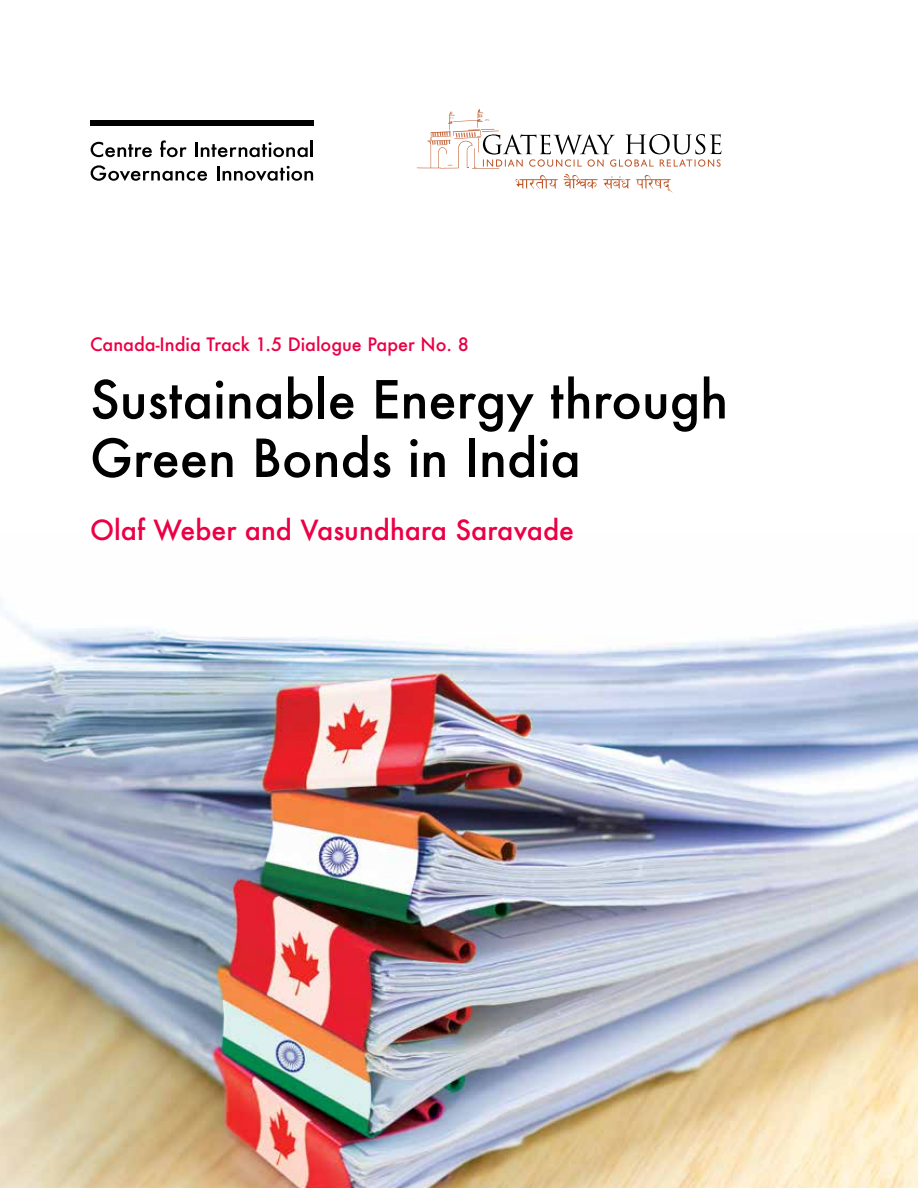
<style>
.page{position:relative;width:918px;height:1188px;background:#fff}
.page>*{position:absolute;margin:0;border:0;box-sizing:border-box;transform-origin:0 0}
.t1{font:500 51px/58.5px "Futura";color:#000}
.t2{font:500 27px "Futura";color:#eb0045}
.t3{font:500 18px "Futura";color:#eb0045}
</style>
<div class="page">
<img style="left:0;top:603px;width:918px;height:585px">
<svg style="left:91px;top:142px;width:61px;height:15px"></svg>
<svg style="left:160px;top:140px;width:27px;height:17px"></svg>
<svg style="left:195px;top:141px;width:118px;height:16px"></svg>
<svg style="left:91px;top:165px;width:116px;height:16px"></svg>
<svg style="left:217px;top:166px;width:96px;height:15px"></svg>
<div style="left:90px;top:120px;width:224px;height:6px;background:#000"></div>
<svg style="left:417px;top:109px;width:304px;height:83px"></svg>
<p class="t3" style="left:90px;top:332px;width:380px">Canada-India Track 1.5 Dialogue Paper No. 8</p>
<p class="t1" style="left:90px;top:370px;width:640px">Sustainable Energy through<br>Green Bonds in India</p>
<p class="t2" style="left:90px;top:511px;width:486px">Olaf Weber and Vasundhara Saravade</p>
</div>
